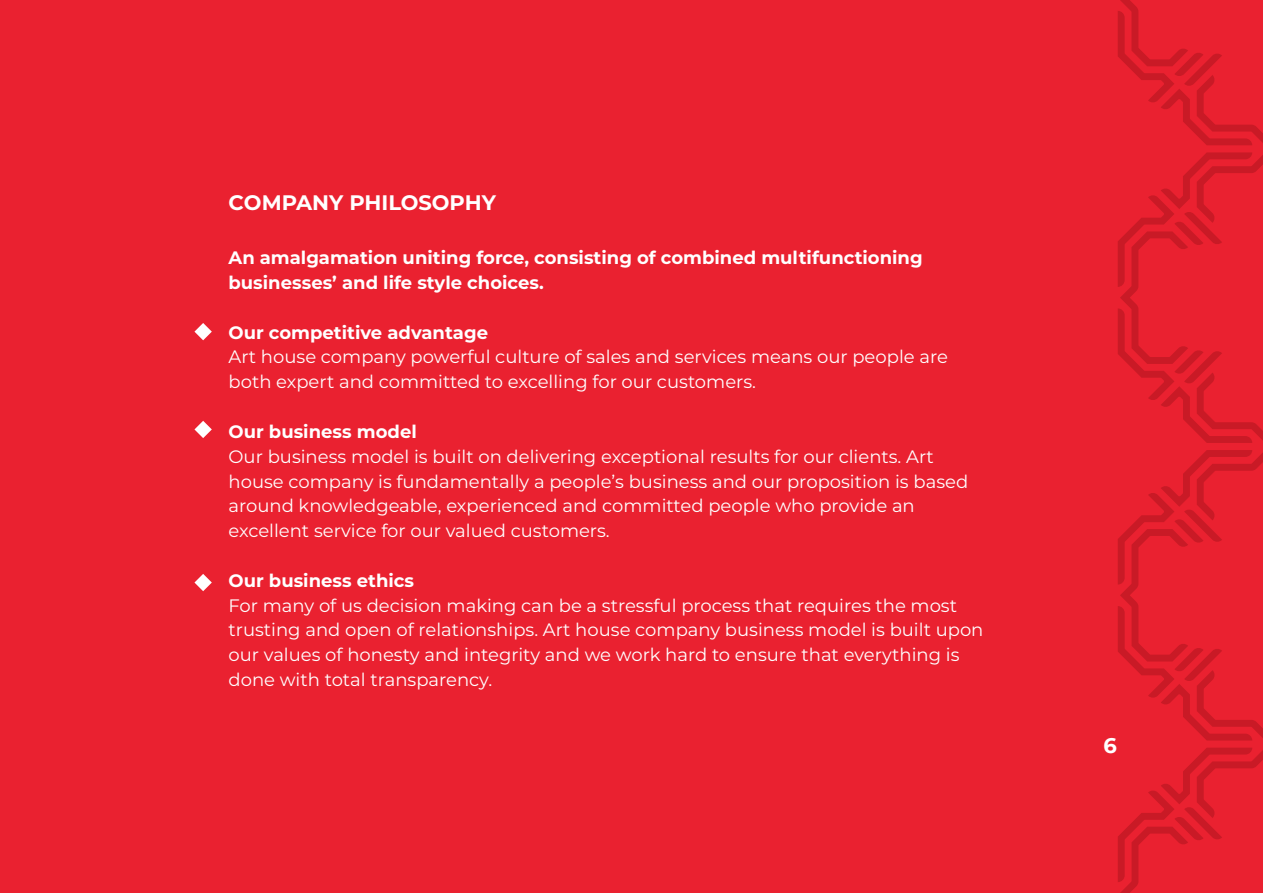
<style>
.page{position:relative;width:1263px;height:893px;background:#ea2130}
.page>*{position:absolute;margin:0;border:0;box-sizing:border-box;transform-origin:0 0}
.t1{font:700 21px "Montserrat";color:#fff}
.t2{font:18px/24.8px "Montserrat";color:#fff}
.t3{font:700 18px/24.8px "Montserrat";color:#fff}
</style>
<div class="page">
<svg style="left:1118px;top:0;width:145px;height:145px"></svg>
<svg style="left:1118px;top:152px;width:145px;height:291px"></svg>
<svg style="left:1118px;top:450px;width:145px;height:290px"></svg>
<svg style="left:1118px;top:748px;width:145px;height:145px"></svg>
<svg style="left:194px;top:323px;width:18px;height:17px"></svg>
<svg style="left:194px;top:421px;width:18px;height:17px"></svg>
<svg style="left:194px;top:574px;width:18px;height:17px"></svg>
<p class="t1" style="left:229px;top:189px;width:269px">COMPANY PHILOSOPHY</p>
<p class="t3" style="left:229px;top:245px;width:696px">An amalgamation uniting force, consisting of combined multifunctioning businesses’ and life style choices.</p>
<p class="t3" style="left:229px;top:320px;width:261px">Our competitive advantage</p>
<p class="t2" style="left:229px;top:345px;width:721px">Art house company powerful culture of sales and services means our people are both expert and committed to excelling for our customers.</p>
<p class="t3" style="left:229px;top:419px;width:190px">Our business model</p>
<p class="t2" style="left:229px;top:444px;width:741px">Our business model is built on delivering exceptional results for our clients. Art house company is fundamentally a people’s business and our proposition is based around knowledgeable, experienced and committed people who provide an excellent service for our valued customers.</p>
<p class="t3" style="left:228px;top:568px;width:187px">Our business ethics</p>
<p class="t2" style="left:228px;top:593px;width:756px">For many of us decision making can be a stressful process that requires the most trusting and open of relationships. Art house company business model is built upon our values of honesty and integrity and we work hard to ensure that everything is done with total transparency.</p>
<p class="t1" style="left:1103px;top:730px;width:15px">6</p>
</div>
